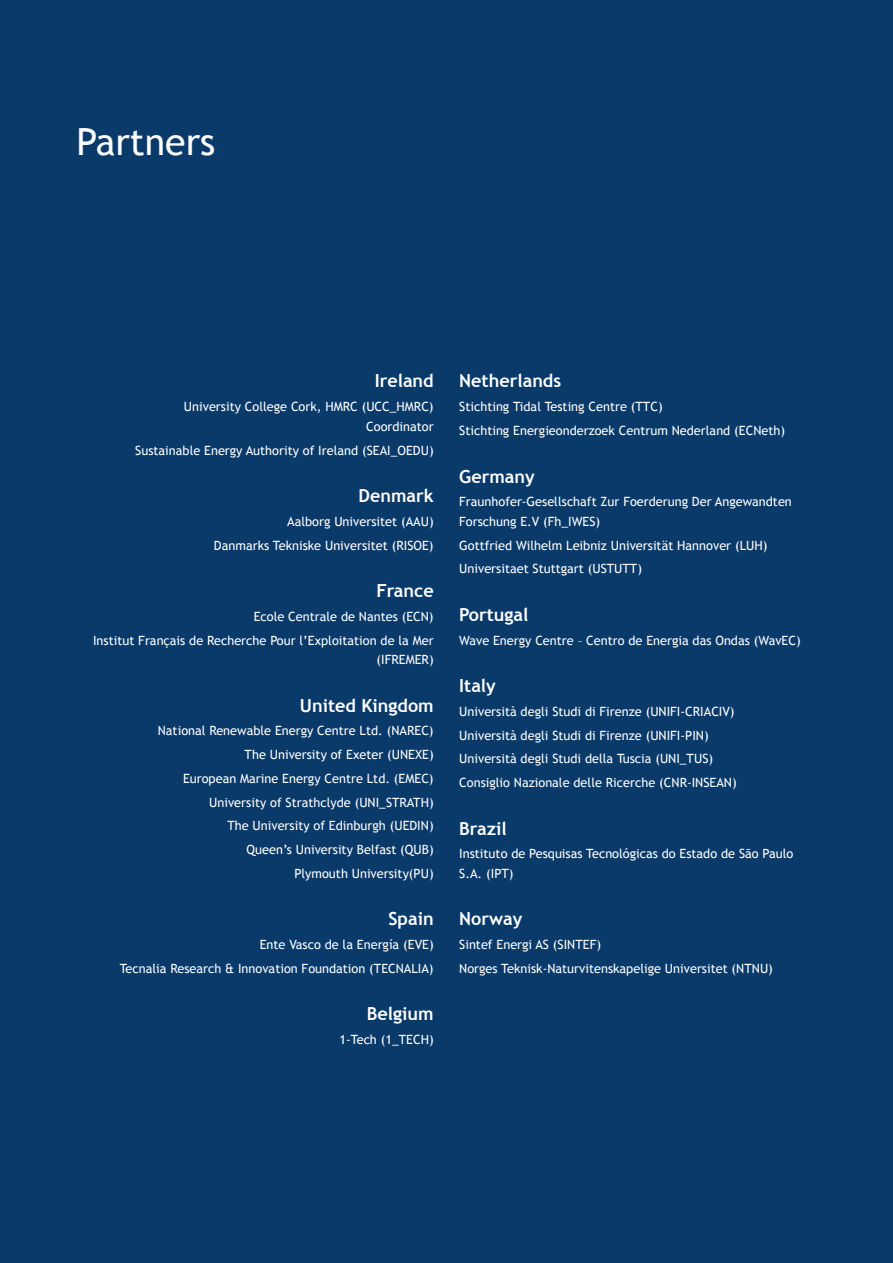
<style>
.page{position:relative;width:893px;height:1263px;background:#093a6a}
.page>*{position:absolute;margin:0;border:0;box-sizing:border-box;transform-origin:0 0}
.t1{font:37.5px "Trebuchet MS";color:#fff}
.t2{font:700 18px "Trebuchet MS";color:#fff}
.t3{font:12.75px/23.7px "Trebuchet MS";color:#fff}
</style>
<div class="page">
<h1 class="t1" style="left:77px;top:120px;width:140px">Partners</h1>
<h2 class="t2" style="left:375px;top:370px;width:61px">Ireland</h2>
<p class="t3" style="left:184px;top:397px;width:251px;line-height:19.5px;text-align:right">University College Cork, HMRC (UCC_HMRC)<br>Coordinator</p>
<p class="t3" style="left:135px;top:438px;width:300px">Sustainable Energy Authority of Ireland (SEAI_OEDU)</p>
<h2 class="t2" style="left:359px;top:484px;width:77px">Denmark</h2>
<p class="t3" style="left:214px;top:510px;width:221px;text-align:right">Aalborg Universitet (AAU)<br>Danmarks Tekniske Universitet (RISOE)</p>
<h2 class="t2" style="left:376px;top:579px;width:59px">France</h2>
<p class="t3" style="left:93px;top:605px;width:342px;text-align:right">Ecole Centrale de Nantes (ECN)<br>Institut Français de Recherche Pour l’Exploitation de la Mer</p>
<p class="t3" style="left:377px;top:648px;width:59px">(IFREMER)</p>
<h2 class="t2" style="left:300px;top:694px;width:135px">United Kingdom</h2>
<p class="t3" style="left:158px;top:719px;width:277px;text-align:right">National Renewable Energy Centre Ltd. (NAREC)<br>The University of Exeter (UNEXE)<br>European Marine Energy Centre Ltd. (EMEC)<br>University of Strathclyde (UNI_STRATH)<br>The University of Edinburgh (UEDIN)<br>Queen’s University Belfast (QUB)<br>Plymouth University(PU)</p>
<h2 class="t2" style="left:388px;top:908px;width:47px">Spain</h2>
<p class="t3" style="left:120px;top:933px;width:315px;text-align:right">Ente Vasco de la Energía (EVE)<br>Tecnalia Research &amp; Innovation Foundation (TECNALIA)</p>
<h2 class="t2" style="left:367px;top:1003px;width:68px">Belgium</h2>
<p class="t3" style="left:340px;top:1028px;width:96px">1-Tech (1_TECH)</p>
<h2 class="t2" style="left:459px;top:370px;width:103px">Netherlands</h2>
<p class="t3" style="left:459px;top:395px;width:327px">Stichting Tidal Testing Centre (TTC)<br>Stichting Energieonderzoek Centrum Nederland (ECNeth)</p>
<h2 class="t2" style="left:459px;top:465px;width:77px">Germany</h2>
<p class="t3" style="left:459px;top:492px;width:334px;line-height:19.5px">Fraunhofer-Gesellschaft Zur Foerderung Der Angewandten<br>Forschung E.V (Fh_IWES)</p>
<p class="t3" style="left:459px;top:533px;width:310px">Gottfried Wilhelm Leibniz Universität Hannover (LUH)<br>Universitaet Stuttgart (USTUTT)</p>
<h2 class="t2" style="left:459px;top:603px;width:71px">Portugal</h2>
<p class="t3" style="left:459px;top:628px;width:343px">Wave Energy Centre – Centro de Energia das Ondas (WavEC)</p>
<h2 class="t2" style="left:459px;top:674px;width:38px">Italy</h2>
<p class="t3" style="left:459px;top:700px;width:279px">Università degli Studi di Firenze (UNIFI-CRIACIV)<br>Università degli Studi di Firenze (UNIFI-PIN)<br>Università degli Studi della Tuscia (UNI_TUS)<br>Consiglio Nazionale delle Ricerche (CNR-INSEAN)</p>
<h2 class="t2" style="left:459px;top:817px;width:49px">Brazil</h2>
<p class="t3" style="left:459px;top:844px;width:336px;line-height:19.5px">Instituto de Pesquisas Tecnológicas do Estado de São Paulo<br>S.A. (IPT)</p>
<h2 class="t2" style="left:459px;top:908px;width:65px">Norway</h2>
<p class="t3" style="left:459px;top:933px;width:315px">Sintef Energi AS (SINTEF)<br>Norges Teknisk-Naturvitenskapelige Universitet (NTNU)</p>
</div>
